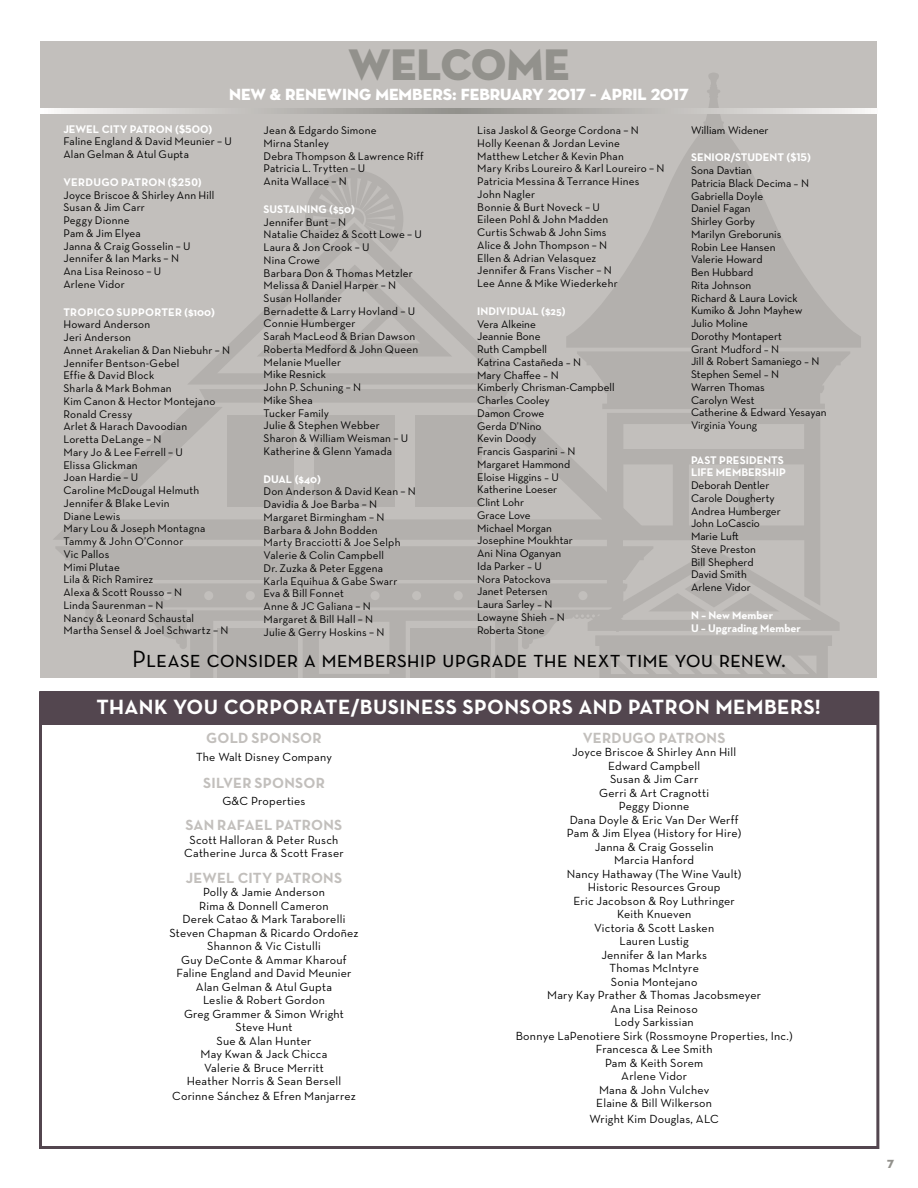
<style>
.page{position:relative;width:918px;height:1188px;background:#fff}
.page>*{position:absolute;margin:0;border:0;box-sizing:border-box;transform-origin:0 0}
.t1{font:45px "Neutraface Display Titling";letter-spacing:-.005em;color:#92918c}
.t2{font:24px "Neutraface Text";color:#000}
.t3{font:700 21px "Neutraface Text";letter-spacing:.02em;color:#fff}
.t4{font:16.5px "Neutraface Display Titling";color:#fff}
.t5{font:700 15px "Neutraface Text";letter-spacing:.01em;color:#c2bfbc}
.t6{font:12px/13.5px "Neutraface Text";letter-spacing:.02em;color:#000;text-align:center}
.t7{font:12px "Neutraface Display Titling";color:#92918c}
.t8{font:11.25px/12.8px "Neutraface Text";letter-spacing:.015em;color:#000}
.t9{font:700 11.25px/12.8px "Neutraface Text";color:#fff}
.t10{font:700 11.25px "Neutraface Text";letter-spacing:.03em;color:#fff}
.t11{font:700 11.25px "Neutraface Text";letter-spacing:.02em;color:#fff}
</style>
<div class="page">
<div style="left:40px;top:41px;width:838px;height:636px;background:#c2bfbc"></div>
<svg style="left:630px;top:132px;width:231px;height:215px"></svg>
<svg style="left:704px;top:73px;width:20px;height:59px"></svg>
<svg style="left:305px;top:170px;width:98px;height:53px"></svg>
<svg style="left:305px;top:223px;width:98px;height:42px;fill:#b3b0ad"></svg>
<svg style="left:55px;top:265px;width:795px;height:412px"></svg>
<svg style="left:40px;top:109px;width:838px;height:4px"></svg>
<div style="left:40px;top:691px;width:838px;height:34px;background:#53464f"></div>
<h1 class="t1" style="left:348px;top:37px;width:190px">WELCOME</h1>
<h3 class="t4" style="left:229px;top:84px;width:461px">NEW &amp; RENEWING MEMBERS: FEBRUARY 2017 – APRIL 2017</h3>
<p class="t9" style="left:63px;top:122px;width:150px">JEWEL CITY PATRON ($500)</p>
<p class="t8" style="left:63px;top:135px;width:170px">Faline England &amp; David Meunier – U<br>Alan Gelman &amp; Atul Gupta</p>
<p class="t11" style="left:63px;top:175px;width:140px">VERDUGO PATRON ($250)</p>
<p class="t8" style="left:63px;top:188px;width:153px">Joyce Briscoe &amp; Shirley Ann Hill<br>Susan &amp; Jim Carr<br>Peggy Dionne<br>Pam &amp; Jim Elyea<br>Janna &amp; Craig Gosselin – U<br>Jennifer &amp; Ian Marks – N<br>Ana Lisa Reinoso – U<br>Arlene Vidor</p>
<p class="t10" style="left:63px;top:305px;width:153px">TROPICO SUPPORTER ($100)</p>
<p class="t8" style="left:63px;top:318px;width:168px">Howard Anderson<br>Jeri Anderson<br>Annet Arakelian &amp; Dan Niebuhr – N<br>Jennifer Bentson-Gebel<br>Effie &amp; David Block<br>Sharla &amp; Mark Bohman<br>Kim Canon &amp; Hector Montejano<br>Ronald Cressy<br>Arlet &amp; Harach Davoodian<br>Loretta DeLange – N<br>Mary Jo &amp; Lee Ferrell – U<br>Elissa Glickman<br>Joan Hardie – U<br>Caroline McDougal Helmuth<br>Jennifer &amp; Blake Levin<br>Diane Lewis<br>Mary Lou &amp; Joseph Montagna<br>Tammy &amp; John O’Connor<br>Vic Pallos<br>Mimi Plutae<br>Lila &amp; Rich Ramirez<br>Alexa &amp; Scott Rousso – N<br>Linda Saurenman – N<br>Nancy &amp; Leonard Schaustal<br>Martha Sensel &amp; Joel Schwartz – N</p>
<p class="t8" style="left:264px;top:124px;width:162px">Jean &amp; Edgardo Simone<br>Mirna Stanley<br>Debra Thompson &amp; Lawrence Riff<br>Patricia L. Trytten – U<br>Anita Wallace – N</p>
<p class="t9" style="left:264px;top:202px;width:93px">SUSTAINING ($50)</p>
<p class="t8" style="left:264px;top:215px;width:160px">Jennifer Bunt – N<br>Natalie Chaidez &amp; Scott Lowe – U<br>Laura &amp; Jon Crook – U<br>Nina Crowe<br>Barbara Don &amp; Thomas Metzler<br>Melissa &amp; Daniel Harper – N<br>Susan Hollander<br>Bernadette &amp; Larry Hovland – U<br>Connie Humberger<br>Sarah MacLeod &amp; Brian Dawson<br>Roberta Medford &amp; John Queen<br>Melanie Mueller<br>Mike Resnick<br>John P. Schuning – N<br>Mike Shea<br>Tucker Family<br>Julie &amp; Stephen Webber<br>Sharon &amp; William Weisman – U<br>Katherine &amp; Glenn Yamada</p>
<p class="t9" style="left:264px;top:472px;width:59px">DUAL ($40)</p>
<p class="t8" style="left:264px;top:485px;width:154px">Don Anderson &amp; David Kean – N<br>Davidia &amp; Joe Barba – N<br>Margaret Birmingham – N<br>Barbara &amp; John Bodden<br>Marty Bracciotti &amp; Joe Selph<br>Valerie &amp; Colin Campbell<br>Dr. Zuzka &amp; Peter Eggena<br>Karla Equihua &amp; Gabe Swarr<br>Eva &amp; Bill Fonnet<br>Anne &amp; JC Galiana – N<br>Margaret &amp; Bill Hall – N<br>Julie &amp; Gerry Hoskins – N</p>
<p class="t8" style="left:477px;top:124px;width:189px">Lisa Jaskol &amp; George Cordona – N<br>Holly Keenan &amp; Jordan Levine<br>Matthew Letcher &amp; Kevin Phan<br>Mary Kribs Loureiro &amp; Karl Loureiro – N<br>Patricia Messina &amp; Terrance Hines<br>John Nagler<br>Bonnie &amp; Burt Noveck – U<br>Eileen Pohl &amp; John Madden<br>Curtis Schwab &amp; John Sims<br>Alice &amp; John Thompson – N<br>Ellen &amp; Adrian Velasquez<br>Jennifer &amp; Frans Vischer – N<br>Lee Anne &amp; Mike Wiederkehr</p>
<p class="t9" style="left:477px;top:305px;width:90px">INDIVIDUAL ($25)</p>
<p class="t8" style="left:477px;top:317px;width:139px">Vera Alkeine<br>Jeannie Bone<br>Ruth Campbell<br>Katrina Castañeda – N<br>Mary Chaffee – N<br>Kimberly Chrisman-Campbell<br>Charles Cooley<br>Damon Crowe<br>Gerda D’Nino<br>Kevin Doody<br>Francis Gasparini – N<br>Margaret Hammond<br>Eloise Higgins – U<br>Katherine Loeser<br>Clint Lohr<br>Grace Love<br>Michael Morgan<br>Josephine Moukhtar<br>Ani Nina Oganyan<br>Ida Parker – U<br>Nora Patockova<br>Janet Petersen<br>Laura Sarley – N<br>Lowayne Shieh – N<br>Roberta Stone</p>
<p class="t8" style="left:691px;top:123px;width:79px">William Widener</p>
<p class="t9" style="left:691px;top:151px;width:121px">SENIOR/STUDENT ($15)</p>
<p class="t8" style="left:691px;top:164px;width:137px">Sona Davtian<br>Patricia Black Decima – N<br>Gabriella Doyle<br>Daniel Fagan<br>Shirley Gorby<br>Marilyn Greborunis<br>Robin Lee Hansen<br>Valerie Howard<br>Ben Hubbard<br>Rita Johnson<br>Richard &amp; Laura Lovick<br>Kumiko &amp; John Mayhew<br>Julio Moline<br>Dorothy Montapert<br>Grant Mudford – N<br>Jill &amp; Robert Samaniego – N<br>Stephen Semel – N<br>Warren Thomas<br>Carolyn West<br>Catherine &amp; Edward Yesayan<br>Virginia Young</p>
<p class="t9" style="left:691px;top:453px;width:14px">PAST</p>
<p class="t9" style="left:691px;top:453px;width:96px;text-indent:28px">PRESIDENTS<br>LIFE MEMBERSHIP</p>
<p class="t8" style="left:691px;top:479px;width:91px">Deborah Dentler<br>Carole Dougherty<br>Andrea Humberger<br>John LoCascio<br>Marie Luft<br>Steve Preston<br>Bill Shepherd<br>David Smith<br>Arlene Vidor</p>
<p class="t9" style="left:691px;top:609px;width:111px">N – NEW MEMBER<br>U – UPGRADING MEMBER</p>
<h2 class="t2" style="left:132px;top:643px;width:655px">Please consider a membership upgrade the next time you renew.</h2>
<h3 class="t3" style="left:96px;top:693px;width:93px">THAN K YOU</h3>
<h3 class="t3" style="left:224px;top:693px;width:73px">CORPORATE</h3>
<h3 class="t3" style="left:351px;top:693px;width:35px">/BUSINESS</h3>
<h3 class="t3" style="left:463px;top:693px;width:40px">SPONSORS</h3>
<h3 class="t3" style="left:579px;top:693px;width:16px">AND</h3>
<h3 class="t3" style="left:628px;top:693px;width:27px">PATRON</h3>
<h3 class="t3" style="left:715px;top:693px;width:107px">MEMBERS!</h3>
<h3 class="t5" style="left:206px;top:729px;width:75px">GOLD SPONSOR</h3>
<p class="t6" style="left:196px;top:750px;width:137px">The Walt Disney Company</p>
<h3 class="t5" style="left:203px;top:773px;width:81px">SI LVER SPONSOR</h3>
<p class="t6" style="left:222px;top:794px;width:85px">G&amp;C Properties</p>
<h3 class="t5" style="left:186px;top:816px;width:11px">SAN</h3>
<h3 class="t5" style="left:217px;top:816px;width:78px">RA FAE L PATRONS</h3>
<p class="t6" style="left:184px;top:833px;width:161px">Scott Halloran &amp; Peter Rusch<br>Catherine Jurca &amp; Scott Fraser</p>
<h3 class="t5" style="left:186px;top:868px;width:158px">JEWEL CITY PATRONS</h3>
<p class="t6" style="left:169px;top:885px;width:191px">Polly &amp; Jamie Anderson<br>Rima &amp; Donnell Cameron<br>Derek Catao &amp; Mark Taraborelli<br>Steven Chapman &amp; Ricardo Ordoñez<br>Shannon &amp; Vic Cistulli<br>Guy DeConte &amp; Ammar Kharouf<br>Faline England and David Meunier<br>Alan Gelman &amp; Atul Gupta<br>Leslie &amp; Robert Gordon<br>Greg Grammer &amp; Simon Wright<br>Steve Hunt<br>Sue &amp; Alan Hunter<br>May Kwan &amp; Jack Chicca<br>Valerie &amp; Bruce Merritt<br>Heather Norris &amp; Sean Bersell</p>
<p class="t6" style="left:172px;top:1089px;width:185px">Corinne Sánchez &amp; Efren Manjarrez</p>
<h3 class="t5" style="left:583px;top:728px;width:22px">VERDUGO</h3>
<h3 class="t5" style="left:659px;top:728px;width:68px">PATRONS</h3>
<p class="t6" style="left:516px;top:745px;width:278px">Joyce Briscoe &amp; Shirley Ann Hill<br>Edward Campbell<br>Susan &amp; Jim Carr<br>Gerri &amp; Art Cragnotti<br>Peggy Dionne<br>Dana Doyle &amp; Eric Van Der Werff<br>Pam &amp; Jim Elyea (History for Hire)<br>Janna &amp; Craig Gosselin<br>Marcia Hanford<br>Nancy Hathaway (The Wine Vault)<br>Historic Resources Group<br>Eric Jacobson &amp; Roy Luthringer<br>Keith Knueven<br>Victoria &amp; Scott Lasken<br>Lauren Lustig<br>Jennifer &amp; Ian Marks<br>Thomas McIntyre<br>Sonia Montejano<br>Mary Kay Prather &amp; Thomas Jacobsmeyer<br>Ana Lisa Reinoso<br>Lody Sarkissian<br>Bonnye LaPenotiere Sirk (Rossmoyne Properties, Inc.)<br>Francesca &amp; Lee Smith<br>Pam &amp; Keith Sorem<br>Arlene Vidor<br>Mana &amp; John Vulchev<br>Elaine &amp; Bill Wilkerson</p>
<p class="t6" style="left:590px;top:1112px;width:131px">Wright Kim Douglas, ALC</p>
<p class="t7" style="left:887px;top:1157px;width:9px">7</p>
</div>
